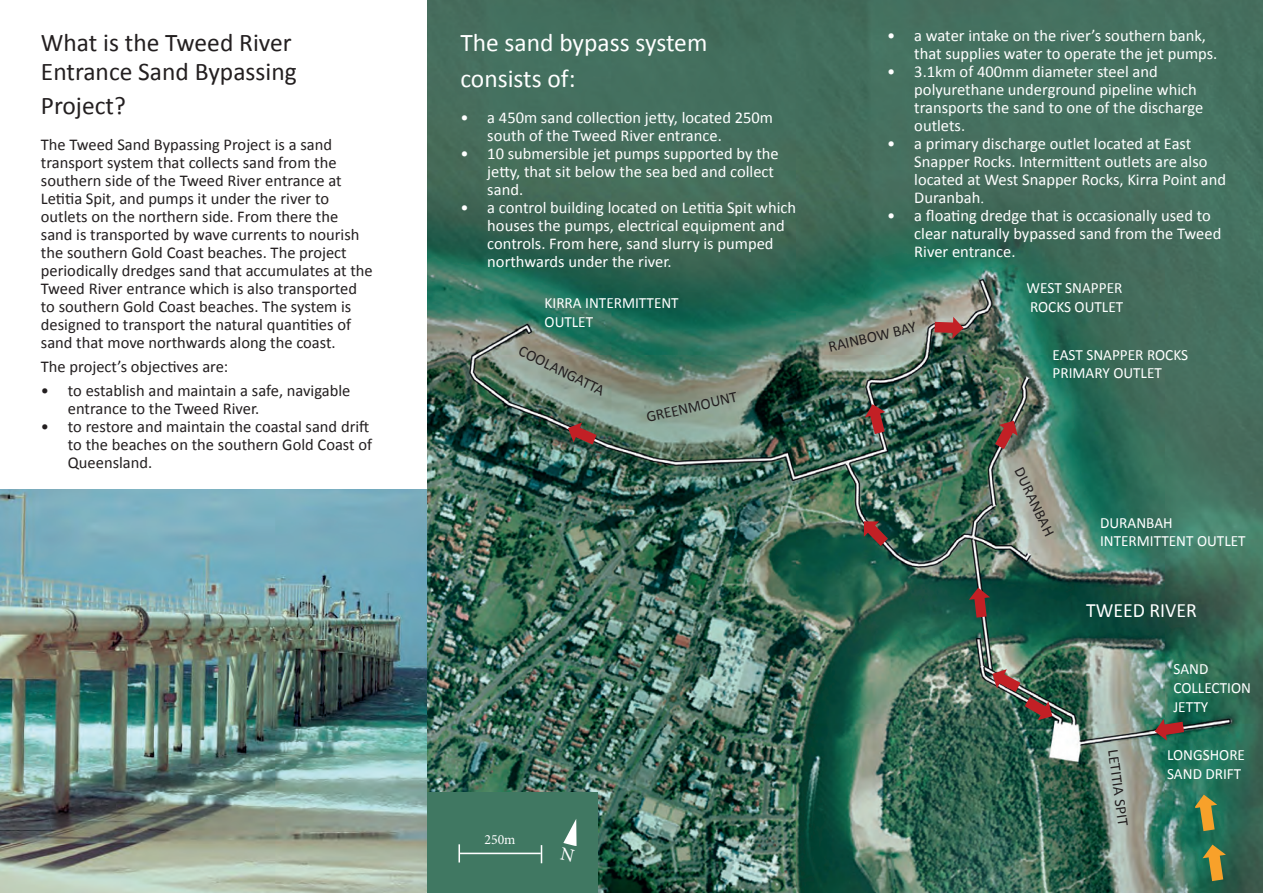
<style>
.page{position:relative;width:1263px;height:893px;background:#fff}
.page>*{position:absolute;margin:0;border:0;box-sizing:border-box;transform-origin:0 0}
.t1{font:25.5px/28.5px "Calibri";color:#231f20}
.t2{font:25.5px "Calibri";color:#fff}
.t3{font:20.25px "Calibri";color:#fff}
.t4{font:16.5px/18px "Calibri";color:#fff}
.t5{font:16.5px/18px "Calibri";color:#231f20}
.t6{font:15.6px/18.8px "Calibri";color:#fff}
.t7{font:15.6px "Calibri";color:#231f20}
.t8{font:15.3px "Calibri";color:#231f20}
.t9{font:14.1px "Minion Pro";color:#fff}
.s1{font-family:"Book Antiqua";font-size:15px}
</style>
<div class="page">
<img style="left:0;top:489px;width:427px;height:404px">
<img style="left:427px;top:0;width:836px;height:893px">
<svg style="left:568px;top:422px;width:29px;height:23px"></svg>
<svg style="left:865px;top:404px;width:20px;height:30px"></svg>
<svg style="left:995px;top:421px;width:23px;height:28px"></svg>
<svg style="left:864px;top:521px;width:24px;height:25px"></svg>
<svg style="left:969px;top:588px;width:21px;height:30px"></svg>
<svg style="left:1155px;top:719px;width:29px;height:21px"></svg>
<img style="left:992px;top:669px;width:60px;height:51px">
<svg style="left:934px;top:317px;width:29px;height:22px"></svg>
<svg style="left:1195px;top:795px;width:22px;height:36px"></svg>
<div style="left:427px;top:792px;width:170px;height:101px;background:#407862"></div>
<hr style="left:460px;top:853px;width:81px;height:1px;background:#fff">
<svg style="left:458px;top:844px;width:2px;height:18px"></svg>
<svg style="left:541px;top:845px;width:1px;height:18px"></svg>
<svg style="left:1202px;top:845px;width:24px;height:36px"></svg>
<svg style="left:563px;top:819px;width:13px;height:27px"></svg>
<p class="t1" style="left:41px;top:28px;width:257px">What is the Tweed River<br>Entrance Sand Bypassing</p>
<p class="t1" style="left:41px;top:91px;width:87px">Project?</p>
<p class="t5" style="left:41px;top:136px;width:333px">The Tweed Sand Bypassing Project is a sand transport system that collects sand from the southern side of the Tweed River entrance at Letitia Spit, and pumps it under the river to outlets on the northern side. From there the sand is transported by wave currents to nourish the southern Gold Coast beaches. The project periodically dredges sand that accumulates at the Tweed River entrance which is also transported to southern Gold Coast beaches. The system is designed to transport the natural quantities of sand that move northwards along the coast.</p>
<p class="t5" style="left:41px;top:358px;width:189px">The project’s objectives are:</p>
<p class="t5" style="left:68px;top:382px;width:284px;text-indent:-27px">• to establish and maintain a safe, navigable entrance to the Tweed River.</p>
<p class="t5" style="left:68px;top:418px;width:306px;text-indent:-27px">• to restore and maintain the coastal sand drift to the beaches on the southern Gold Coast of<br>Queensland.</p>
<p class="t2" style="left:460px;top:26px;width:249px">The sand bypass system</p>
<p class="t4" style="left:914px;top:27px;width:305px;text-indent:-27px">• a water intake on the river’s southern bank, that supplies water to operate the jet pumps.</p>
<p class="t2" style="left:460px;top:62px;width:117px">consists of:</p>
<p class="t4" style="left:914px;top:63px;width:290px;text-indent:-27px">• 3.1km of 400mm diameter steel and polyurethane underground pipeline which transports the sand to one of the discharge</p>
<p class="t4" style="left:460px;top:109px;width:314px">• a 450m sand collection jetty, located 250m</p>
<p class="t4" style="left:914px;top:117px;width:52px">outlets.</p>
<p class="t4" style="left:487px;top:127px;width:236px">south of the Tweed River entrance.</p>
<p class="t4" style="left:887px;top:135px;width:306px">• a primary discharge outlet located at East</p>
<p class="t4" style="left:460px;top:145px;width:320px">• 10 submersible jet pumps supported by the</p>
<p class="t4" style="left:914px;top:153px;width:295px">Snapper Rocks. Intermittent outlets are also</p>
<p class="t4" style="left:487px;top:163px;width:288px">jetty, that sit below the sea bed and collect</p>
<p class="t4" style="left:914px;top:171px;width:313px">located at West Snapper Rocks, Kirra Point and</p>
<p class="t4" style="left:487px;top:181px;width:37px">sand.</p>
<p class="t4" style="left:914px;top:189px;width:71px">Duranbah<span class="s1">.</span></p>
<p class="t4" style="left:460px;top:199px;width:337px">• a control building located on Letitia Spit which</p>
<p class="t4" style="left:887px;top:207px;width:325px">• a floating dredge that is occasionally used to</p>
<p class="t4" style="left:487px;top:217px;width:299px">houses the pumps, electrical equipment and</p>
<p class="t4" style="left:914px;top:225px;width:308px">clear naturally bypassed sand from the Tweed</p>
<p class="t4" style="left:487px;top:235px;width:288px">controls. From here, sand slurry is pumped</p>
<p class="t4" style="left:914px;top:243px;width:103px">River entrance.</p>
<p class="t4" style="left:487px;top:253px;width:186px">northwards under the river.</p>
<p class="t6" style="left:545px;top:293px;width:136px">KIRRA INTERMITTENT<br>OUTLET</p>
<p class="t7" style="left:524px;top:340px;width:95px;rotate:27deg">COOLANGATTA</p>
<p class="t7" style="left:644px;top:408px;width:94px;rotate:-13deg">GREENMOUNT</p>
<p class="t7" style="left:826px;top:337px;width:91px;rotate:-13deg">RAINBOW BAY</p>
<p class="t9" style="left:485px;top:830px;width:33px">250m</p>
<p class="t6" style="left:1026px;top:278px;width:98px">WEST SNAPPER<br>ROCKS OUTLET</p>
<p class="t6" style="left:1052px;top:344px;width:137px">EAST SNAPPER ROCKS<br>PRIMARY OUTLET</p>
<p class="t8" style="left:1027px;top:464px;width:76px;rotate:65deg">DURANBAH</p>
<p class="t6" style="left:1100px;top:512px;width:147px">DURANBAH<br>INTERMITTENT OUTLET</p>
<p class="t3" style="left:1086px;top:598px;width:112px">TWEED RIVER</p>
<p class="t8" style="left:1122px;top:748px;width:78px;rotate:82deg">LETITIA SPIT</p>
<p class="t6" style="left:1173px;top:659px;width:79px">SAND<br>COLLECTION<br>JETTY</p>
<p class="t6" style="left:1167px;top:745px;width:79px">LONGSHORE<br>SAND DRIFT</p>
</div>
